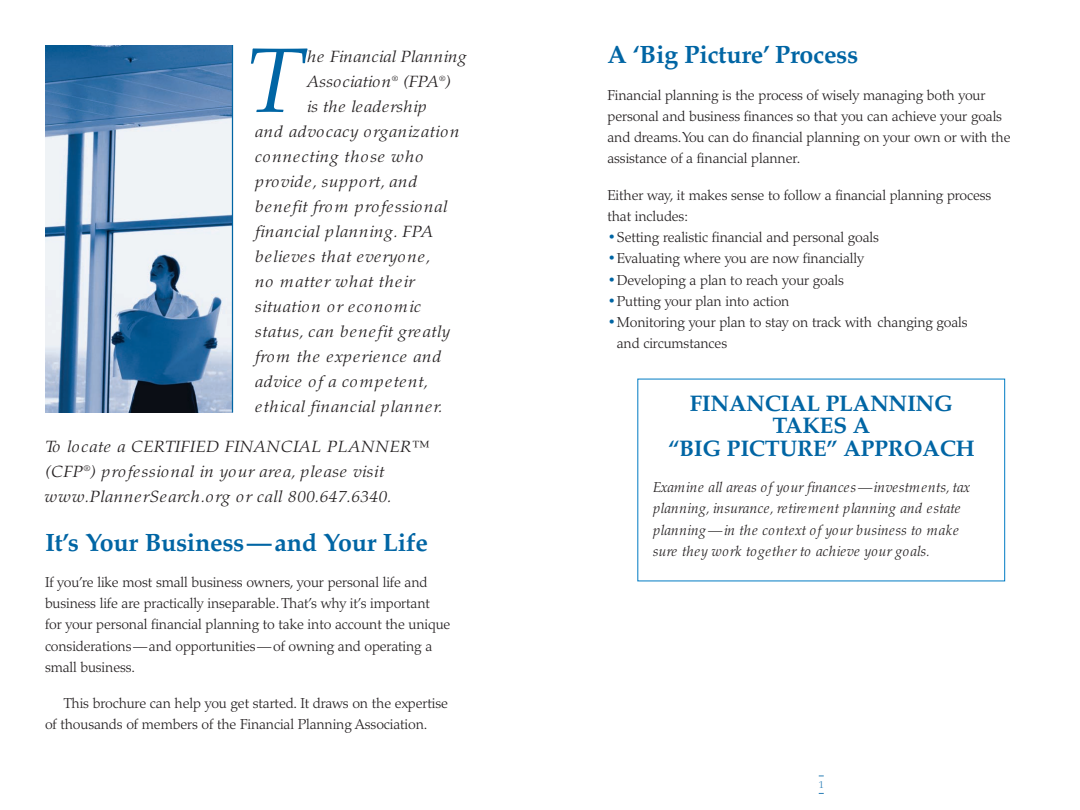
<style>
.page{position:relative;width:1080px;height:810px;background:#fff}
.page>*{position:absolute;margin:0;border:0;box-sizing:border-box;transform-origin:0 0}
.t1{font:italic 300 91.5px "Palatino";color:#0065a4;scale:1.1 1}
.t2{font:700 25px "Palatino";letter-spacing:-.01em;color:#0065a4}
.t3{font:700 22.5px/22.5px "Palatino";letter-spacing:-.01em;color:#0065a4;text-align:center}
.t4{font:italic 300 16.25px/25px "Palatino";letter-spacing:.04em;color:#231f20;scale:1.1 1}
.t5{font:italic 300 16.25px "Palatino";letter-spacing:.06em;color:#231f20;scale:1.1 1}
.t6{font:italic 300 16.25px "Palatino";letter-spacing:.015em;color:#231f20;scale:1.1 1}
.t7{font:300 14.38px/21.2px "Palatino";letter-spacing:-.01em;color:#231f20}
.t8{font:italic 300 14.38px/21.2px "Palatino";letter-spacing:.025em;color:#231f20}
.t9{font:300 10px "Palatino";color:#2a7eb6}
.s1{font-weight:700;color:#0065a4}
</style>
<div class="page">
<img style="left:45px;top:45px;width:187px;height:367px">
<hr style="left:232px;top:45px;width:1px;height:367px;background:#0065a4">
<h1 class="t1" style="left:244px;top:45px;width:56px">T</h1>
<p class="t6" style="left:307px;top:50px;width:146px">he Financial Planning</p>
<p class="t6" style="left:307px;top:75px;width:132px">Association<sup>®</sup> (FPA<sup>®</sup>)</p>
<p class="t6" style="left:307px;top:100px;width:110px">is the leadership</p>
<p class="t4" style="left:255px;top:121px;width:187px">and advocacy organization</p>
<p class="t5" style="left:255px;top:150px;width:155px">connecting those who</p>
<p class="t4" style="left:255px;top:171px;width:149px">provide, support, and</p>
<p class="t4" style="left:255px;top:196px;width:177px">benefit from professional</p>
<p class="t4" style="left:255px;top:221px;width:163px">financial planning. FPA</p>
<p class="t5" style="left:255px;top:250px;width:162px">believes that everyone,</p>
<p class="t5" style="left:255px;top:275px;width:147px">no matter what their</p>
<p class="t4" style="left:255px;top:296px;width:152px">situation or economic</p>
<p class="t4" style="left:255px;top:321px;width:179px">status, can benefit greatly</p>
<p class="t5" style="left:255px;top:350px;width:171px">from the experience and</p>
<p class="t5" style="left:255px;top:375px;width:159px">advice of a competent,</p>
<p class="t4" style="left:255px;top:396px;width:172px">ethical financial planner.</p>
<p class="t4" style="left:45px;top:436px;width:351px">To locate a CERTIFIED FINANCIAL PLANNER™ (CFP<sup>®</sup>) professional in your area, please visit www.PlannerSearch.org or call 800.647.6340.</p>
<h2 class="t2" style="left:45px;top:527px;width:384px">It’s Your Business—and Your Life</h2>
<p class="t7" style="left:45px;top:573px;width:407px">If you’re like most small business owners, your personal life and business life are practically inseparable. That’s why it’s important<br>for your personal financial planning to take into account the unique considerations—and opportunities—of owning and operating a small business.</p>
<p class="t7" style="left:45px;top:694px;width:405px;text-indent:19px">This brochure can help you get started. It draws on the expertise of thousands of members of the Financial Planning Association.</p>
<h2 class="t2" style="left:608px;top:40px;width:252px">A ‘Big Picture’ Process</h2>
<p class="t7" style="left:608px;top:86px;width:405px">Financial planning is the process of wisely managing both your personal and business finances so that you can achieve your goals and dreams.You can do financial planning on your own or with the assistance of a financial planner.</p>
<p class="t7" style="left:608px;top:186px;width:385px">Either way, it makes sense to follow a financial planning process that includes:</p>
<p class="t7" style="left:608px;top:228px;width:273px"><span class="s1">•</span>Setting realistic financial and personal goals</p>
<p class="t7" style="left:608px;top:249px;width:258px"><span class="s1">•</span>Evaluating where you are now financially</p>
<p class="t7" style="left:608px;top:271px;width:238px"><span class="s1">•</span>Developing a plan to reach your goals</p>
<p class="t7" style="left:608px;top:292px;width:184px"><span class="s1">•</span>Putting your plan into action</p>
<p class="t7" style="left:617px;top:313px;width:352px;text-indent:-9px"><span class="s1">•</span>Monitoring your plan to stay on track with changing goals and circumstances</p>
<h3 class="t3" style="left:668px;top:392px;width:308px">FINANCIAL PLANNING<br>TAKES A<br>“BIG PICTURE” APPROACH</h3>
<p class="t8" style="left:653px;top:478px;width:318px">Examine all areas of your finances—investments, tax planning, insurance, retirement planning and estate planning —in the context of your business to make sure they work together to achieve your goals.</p>
<p class="t9" style="left:819px;top:780px;width:6px">1</p>
</div>
